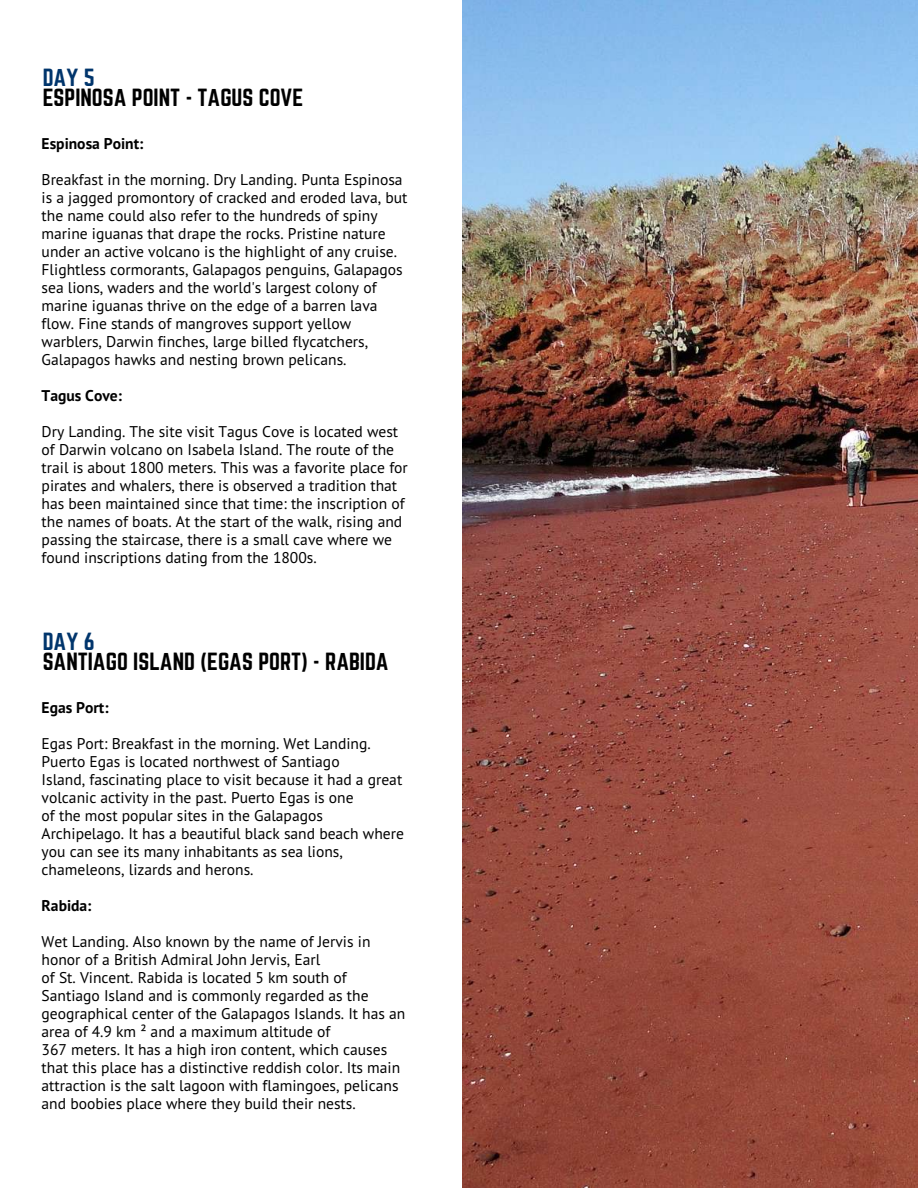
<style>
.page{position:relative;width:918px;height:1188px;background:#fff}
.page>*{position:absolute;margin:0;border:0;box-sizing:border-box;transform-origin:0 0}
.t1{font:21.75px "Norwester";color:#000}
.t2{font:21.75px "Norwester";color:#00356c}
.t3{font:15.6px/18px "PT Sans";color:#000}
.t4{font:700 15.6px "PT Sans";color:#000}
</style>
<div class="page">
<img style="left:462px;top:0;width:456px;height:1188px">
<h1 class="t2" style="left:43px;top:67px;width:53px">DAY 5</h1>
<h1 class="t1" style="left:43px;top:87px;width:262px">ESPINOSA POINT - TAGUS COVE</h1>
<p class="t4" style="left:42px;top:133px;width:103px">Espinosa Point:</p>
<p class="t3" style="left:42px;top:170px;width:367px">Breakfast in the morning. Dry Landing. Punta Espinosa is a jagged promontory of cracked and eroded lava, but the name could also refer to the hundreds of spiny marine iguanas that drape the rocks. Pristine nature under an active volcano is the highlight of any cruise.<br>Flightless cormorants, Galapagos penguins, Galapagos sea lions, waders and the world's largest colony of marine iguanas thrive on the edge of a barren lava flow. Fine stands of mangroves support yellow warblers, Darwin finches, large billed flycatchers, Galapagos hawks and nesting brown pelicans.</p>
<p class="t4" style="left:42px;top:385px;width:82px">Tagus Cove:</p>
<p class="t3" style="left:42px;top:422px;width:368px">Dry Landing. The site visit Tagus Cove is located west of Darwin volcano on Isabela Island. The route of the trail is about 1800 meters. This was a favorite place for pirates and whalers, there is observed a tradition that has been maintained since that time: the inscription of the names of boats. At the start of the walk, rising and passing the staircase, there is a small cave where we found inscriptions dating from the 1800s.</p>
<h1 class="t2" style="left:43px;top:630px;width:53px">DAY 6</h1>
<h1 class="t1" style="left:43px;top:651px;width:347px">SANTIAGO ISLAND (EGAS PORT) - RABIDA</h1>
<p class="t4" style="left:42px;top:697px;width:68px">Egas Port:</p>
<p class="t3" style="left:42px;top:734px;width:364px">Egas Port: Breakfast in the morning. Wet Landing.<br>Puerto Egas is located northwest of Santiago<br>Island, fascinating place to visit because it had a great volcanic activity in the past. Puerto Egas is one<br>of the most popular sites in the Galapagos Archipelago. It has a beautiful black sand beach where you can see its many inhabitants as sea lions, chameleons, lizards and herons.</p>
<p class="t4" style="left:42px;top:895px;width:51px">Rabida:</p>
<p class="t3" style="left:42px;top:932px;width:365px">Wet Landing. Also known by the name of Jervis in honor of a British Admiral John Jervis, Earl<br>of St. Vincent. Rabida is located 5 km south of Santiago Island and is commonly regarded as the geographical center of the Galapagos Islands. It has an area of 4.9 km ² and a maximum altitude of<br>367 meters. It has a high iron content, which causes that this place has a distinctive reddish color. Its main attraction is the salt lagoon with flamingoes, pelicans and boobies place where they build their nests.</p>
</div>
